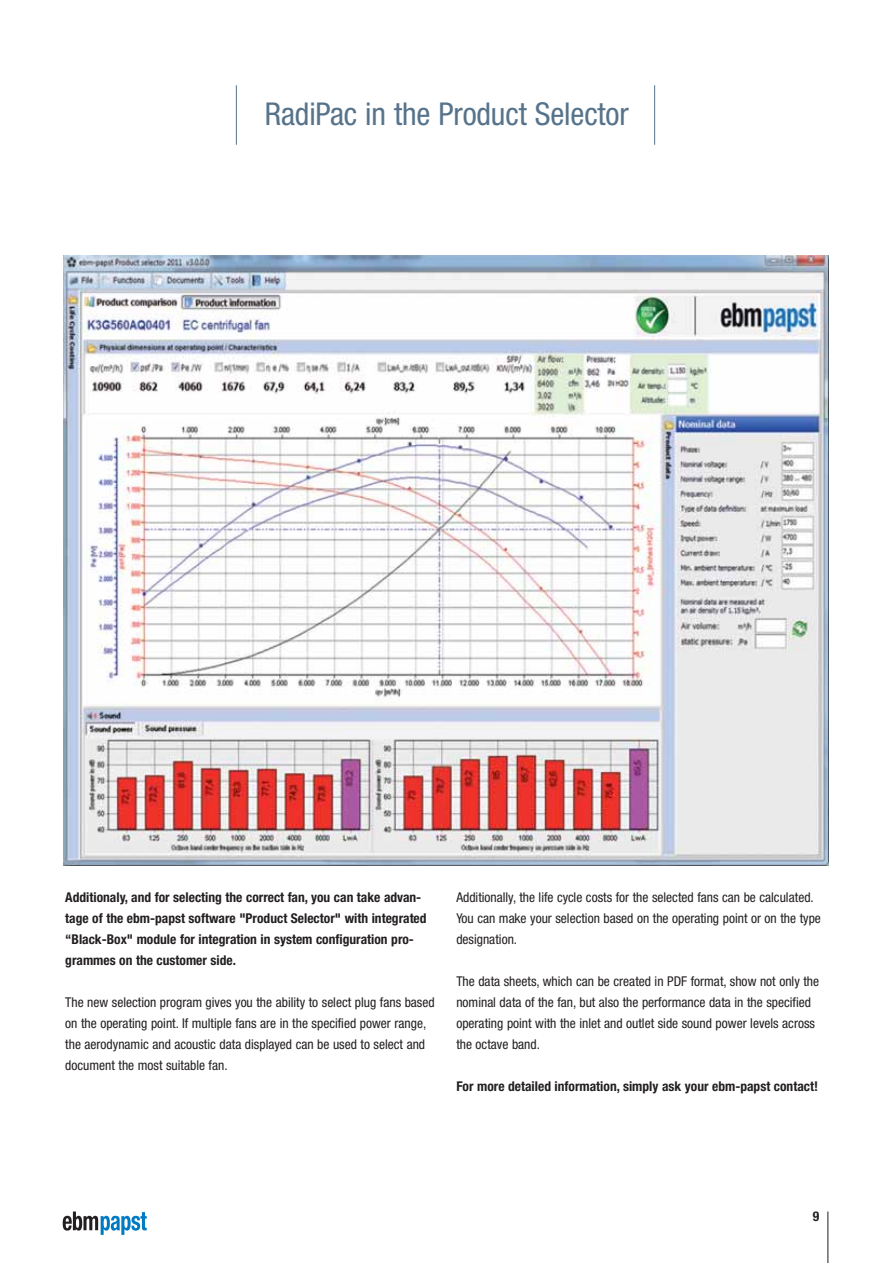
<style>
.page{position:relative;width:893px;height:1263px;background:#fff}
.page>*{position:absolute;margin:0;border:0;box-sizing:border-box;transform-origin:0 0}
.t1{font:condensed 31.5px "Helvetica Neue LT";letter-spacing:-.005em;color:#56738b}
.t2{font:condensed 13.5px/21px "Helvetica Neue LT";color:#231f20}
.t3{font:700 condensed 13.5px/21px "Helvetica Neue LT";color:#231f20}
</style>
<div class="page">
<img style="left:64px;top:255px;width:764px;height:611px">
<svg style="left:63px;top:1212px;width:84px;height:23px"></svg>
<hr style="left:827px;top:1212px;width:1px;height:51px;background:#231f20">
<hr style="left:236px;top:85px;width:1px;height:60px;background:#56738b">
<hr style="left:654px;top:85px;width:1px;height:60px;background:#56738b">
<h1 class="t1" style="left:265px;top:102px;width:365px">RadiPac in the Product Selector</h1>
<p class="t3" style="left:65px;top:888px;width:363px">Additionaly, and for selecting the correct fan, you can take advan&shy;tage of the ebm-papst software "Product Selector" with integrated “Black-Box" module for integration in system configuration pro&shy;grammes on the customer side.</p>
<p class="t2" style="left:65px;top:993px;width:371px">The new selection program gives you the ability to select plug fans based on the operating point. If multiple fans are in the specified power range, the aerodynamic and acoustic data displayed can be used to select and document the most suitable fan.</p>
<p class="t2" style="left:456px;top:888px;width:366px">Additionally, the life cycle costs for the selected fans can be calculated.<br>You can make your selection based on the operating point or on the type designation.</p>
<p class="t2" style="left:456px;top:972px;width:364px">The data sheets, which can be created in PDF format, show not only the nominal data of the fan, but also the performance data in the specified operating point with the inlet and outlet side sound power levels across the octave band.</p>
<p class="t3" style="left:456px;top:1077px;width:363px">For more detailed information, simply ask your ebm-papst contact!</p>
<p class="t3" style="left:813px;top:1207px;width:8px">9</p>
</div>
